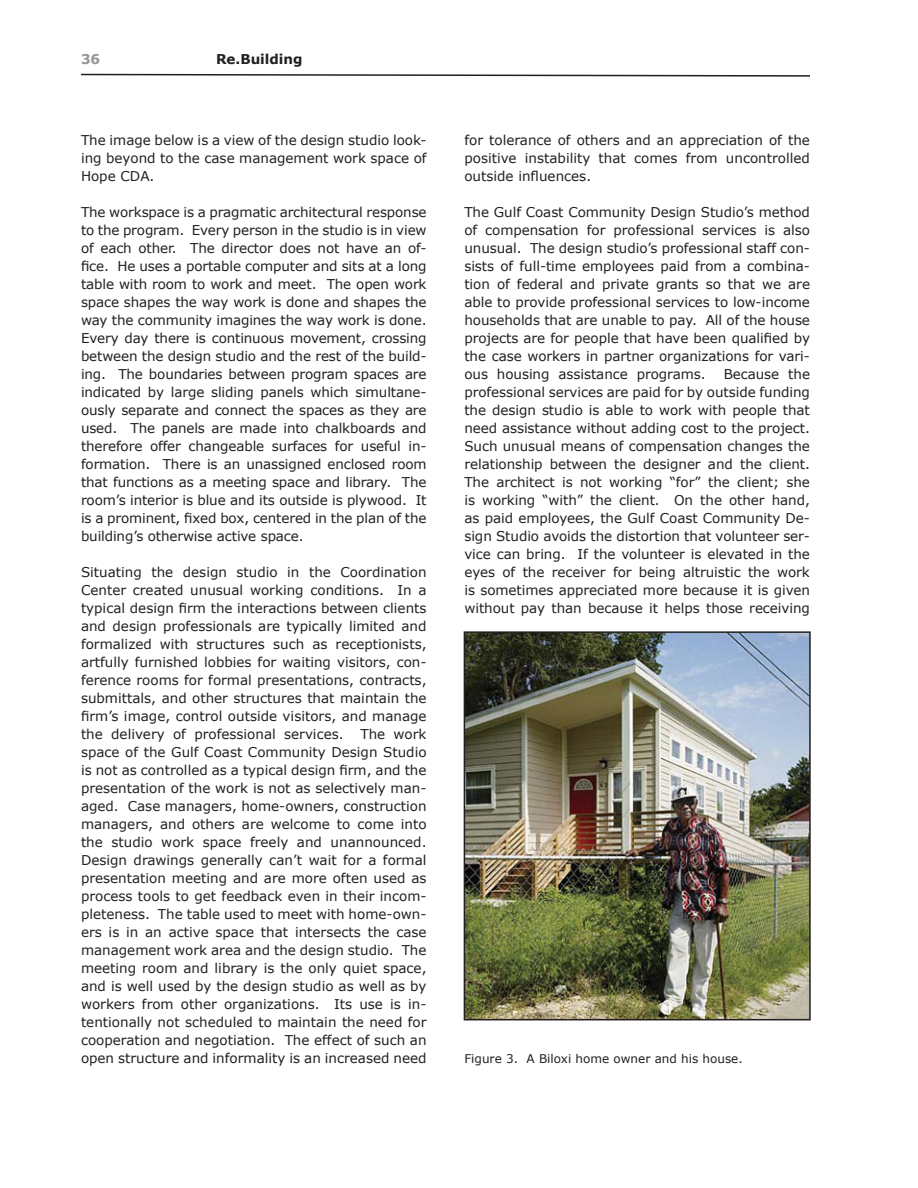
<style>
.page{position:relative;width:918px;height:1188px;background:#fff}
.page>*{position:absolute;margin:0;border:0;box-sizing:border-box;transform-origin:0 0}
.t1{font:13.5px/18px "Verdana";letter-spacing:-.005em;color:#231f20;text-align:justify}
.t2{font:700 13.5px "Verdana";color:#231f20}
.t3{font:700 13.5px "Verdana";color:#939598}
.t4{font:12px "Verdana";color:#231f20}
</style>
<div class="page">
<svg style="left:81px;top:73px;width:729px;height:4px"></svg>
<img style="left:467px;top:634px;width:341px;height:383px">
<div style="left:464px;top:631px;width:347px;height:389px;border:2px solid #231f20"></div>
<p class="t3" style="left:81px;top:51px;width:21px">36</p>
<p class="t2" style="left:216px;top:51px;width:88px">Re.Building</p>
<p class="t1" style="left:81px;top:132px;width:347px">The image below is a view of the design studio look&shy;ing beyond to the case management work space of Hope CDA.</p>
<p class="t1" style="left:81px;top:204px;width:347px">The workspace is a pragmatic architectural response to the program. Every person in the studio is in view of each other. The director does not have an of&shy;fice. He uses a portable computer and sits at a long table with room to work and meet. The open work space shapes the way work is done and shapes the way the community imagines the way work is done.<br>Every day there is continuous movement, crossing between the design studio and the rest of the build&shy;ing. The boundaries between program spaces are indicated by large sliding panels which simultane&shy;ously separate and connect the spaces as they are used. The panels are made into chalkboards and therefore offer changeable surfaces for useful in&shy;formation. There is an unassigned enclosed room that functions as a meeting space and library. The room’s interior is blue and its outside is plywood. It is a prominent, fixed box, centered in the plan of the building’s otherwise active space.</p>
<p class="t1" style="left:81px;top:564px;width:347px">Situating the design studio in the Coordination Center created unusual working conditions. In a typical design firm the interactions between clients and design professionals are typically limited and formalized with structures such as receptionists, artfully furnished lobbies for waiting visitors, con&shy;ference rooms for formal presentations, contracts, submittals, and other structures that maintain the firm’s image, control outside visitors, and manage the delivery of professional services. The work space of the Gulf Coast Community Design Studio is not as controlled as a typical design firm, and the presentation of the work is not as selectively man&shy;aged. Case managers, home-owners, construction managers, and others are welcome to come into the studio work space freely and unannounced.<br>Design drawings generally can’t wait for a formal presentation meeting and are more often used as process tools to get feedback even in their incom&shy;pleteness. The table used to meet with home-own&shy;ers is in an active space that intersects the case management work area and the design studio. The meeting room and library is the only quiet space, and is well used by the design studio as well as by workers from other organizations. Its use is in&shy;tentionally not scheduled to maintain the need for cooperation and negotiation. The effect of such an open structure and informality is an increased need</p>
<p class="t1" style="left:464px;top:132px;width:347px">for tolerance of others and an appreciation of the positive instability that comes from uncontrolled outside influences.</p>
<p class="t1" style="left:464px;top:204px;width:347px">The Gulf Coast Community Design Studio’s method of compensation for professional services is also unusual. The design studio’s professional staff con&shy;sists of full-time employees paid from a combina&shy;tion of federal and private grants so that we are able to provide professional services to low-income households that are unable to pay. All of the house projects are for people that have been qualified by the case workers in partner organizations for vari&shy;ous housing assistance programs.</p>
<p class="t1" style="left:464px;top:366px;width:347px;text-indent:259px">Because the professional services are paid for by outside funding the design studio is able to work with people that need assistance without adding cost to the project.<br>Such unusual means of compensation changes the relationship between the designer and the client.<br>The architect is not working “for” the client; she is working “with” the client. On the other hand, as paid employees, the Gulf Coast Community De&shy;sign Studio avoids the distortion that volunteer ser&shy;vice can bring. If the volunteer is elevated in the eyes of the receiver for being altruistic the work is sometimes appreciated more because it is given without pay than because it helps those receiving</p>
<p class="t4" style="left:464px;top:1051px;width:280px">Figure 3. A Biloxi home owner and his house.</p>
</div>
